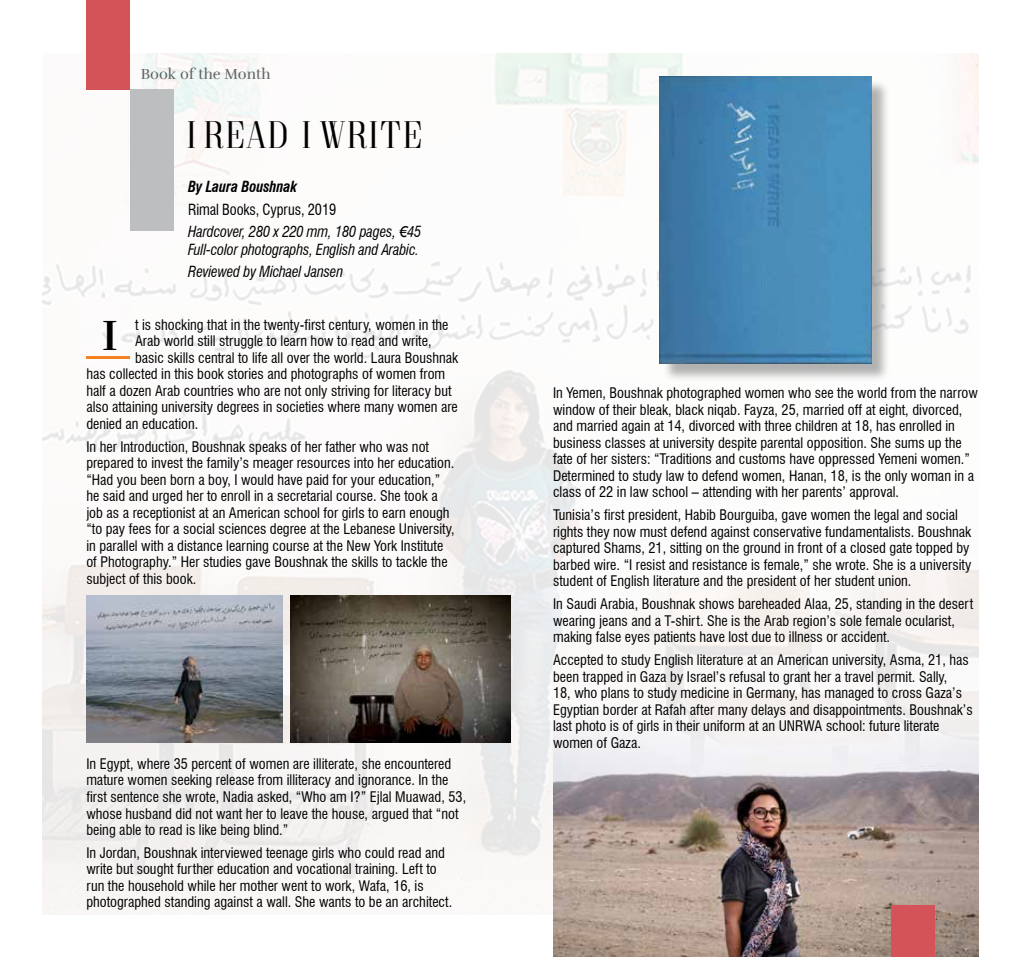
<style>
.page{position:relative;width:1021px;height:957px;background:#fff}
.page>*{position:absolute;margin:0;border:0;box-sizing:border-box;transform-origin:0 0}
.t1{font:700 43.5px "Rufina";color:#000;scale:.96 1}
.t2{font:39px "Goldoni";letter-spacing:-.025em;color:#000;scale:.96 1}
.t3{font:italic condensed 15px/22.2px "Swiss 721 BT";letter-spacing:-.01em;color:#000;scale:.96 1}
.t4{font:italic 700 condensed 15px "Swiss 721 BT";letter-spacing:-.01em;color:#000;scale:.96 1}
.t5{font:15px "Rufina";color:#636466}
.t6{font:condensed 14.25px/16.5px "Swiss 721 BT";color:#000}
.s1{font-style:normal}
.s2{font-family:"Arial";font-stretch:normal}
</style>
<div class="page">
<img style="left:43px;top:53px;width:935px;height:861px">
<img style="left:553px;top:704px;width:425px;height:253px">
<div style="left:86px;top:0;width:44px;height:89px;background:#d45359"></div>
<div style="left:130px;top:89px;width:44px;height:141px;background:#bcbec0"></div>
<hr style="left:86px;top:356px;width:44px;height:3px;background:#f58220">
<div style="left:890px;top:906px;width:44px;height:51px;background:#d45359"></div>
<div style="left:662px;top:79px;width:228px;height:303px;background:#000;opacity:.3"></div>
<img style="left:659px;top:77px;width:212px;height:286px">
<img style="left:86px;top:595px;width:196px;height:147px">
<img style="left:290px;top:595px;width:220px;height:147px">
<p class="t5" style="left:141px;top:65px;width:131px">Book of the Month</p>
<h2 class="t2" style="left:188px;top:113px;width:248px">I READ, I WRITE</h2>
<p class="t4" style="left:188px;top:178px;width:115px">By Laura Boushnak</p>
<p class="t3" style="left:188px;top:198px;width:244px"><span class="s1">Rimal Books, Cyprus, 2019<br></span>Hardcover, 280 x 220 mm, 180 pages, <span class="s2">€</span>45</p>
<p class="t3" style="left:188px;top:238px;width:242px">Full-color photographs, English and Arabic.<br>Reviewed by Michael Jansen</p>
<p class="t6" style="left:135px;top:316px;width:315px">t is shocking that in the twenty-first century, women in the</p>
<p class="t6" style="left:135px;top:333px;width:298px">Arab world still struggle to learn how to read and write,</p>
<p class="t6" style="left:135px;top:349px;width:325px">basic skills central to life all over the world. Laura Boushnak</p>
<p class="t6" style="left:86px;top:366px;width:360px">has collected in this book stories and photographs of women from</p>
<p class="t6" style="left:86px;top:382px;width:367px">half a dozen Arab countries who are not only striving for literacy but</p>
<p class="t6" style="left:86px;top:399px;width:373px">also attaining university degrees in societies where many women are</p>
<p class="t6" style="left:86px;top:415px;width:113px">denied an education.</p>
<p class="t6" style="left:86px;top:438px;width:370px">In her Introduction, Boushnak speaks of her father who was not prepared to invest the family’s meager resources into her education. “Had you been born a boy, I would have paid for your education,” he said and urged her to enroll in a secretarial course. She took a job as a receptionist at an American school for girls to earn enough “to pay fees for a social sciences degree at the Lebanese University, in parallel with a distance learning course at the New York Institute of Photography.” Her studies gave Boushnak the skills to tackle the subject of this book.</p>
<h1 class="t1" style="left:102px;top:309px;width:18px">I</h1>
<p class="t6" style="left:86px;top:755px;width:381px">In Egypt, where 35 percent of women are illiterate, she encountered mature women seeking release from illiteracy and ignorance. In the first sentence she wrote, Nadia asked, “Who am I?” Ejlal Muawad, 53, whose husband did not want her to leave the house, argued that “not being able to read is like being blind.”</p>
<p class="t6" style="left:86px;top:844px;width:367px">In Jordan, Boushnak interviewed teenage girls who could read and write but sought further education and vocational training. Left to run the household while her mother went to work, Wafa, 16, is photographed standing against a wall. She wants to be an architect.</p>
<p class="t6" style="left:553px;top:385px;width:426px">In Yemen, Boushnak photographed women who see the world from the narrow window of their bleak, black niqab. Fayza, 25, married off at eight, divorced, and married again at 14, divorced with three children at 18, has enrolled in business classes at university despite parental opposition. She sums up the fate of her sisters: “Traditions and customs have oppressed Yemeni women.” Determined to study law to defend women, Hanan, 18, is the only woman in a class of 22 in law school – attending with her parents’ approval.</p>
<p class="t6" style="left:553px;top:507px;width:420px">Tunisia’s first president, Habib Bourguiba, gave women the legal and social rights they now must defend against conservative fundamentalists. Boushnak captured Shams, 21, sitting on the ground in front of a closed gate topped by barbed wire. “I resist and resistance is female,” she wrote. She is a university student of English literature and the president of her student union.</p>
<p class="t6" style="left:553px;top:596px;width:421px">In Saudi Arabia, Boushnak shows bareheaded Alaa, 25, standing in the desert wearing jeans and a T-shirt. She is the Arab region’s sole female ocularist, making false eyes patients have lost due to illness or accident.</p>
<p class="t6" style="left:553px;top:651px;width:421px">Accepted to study English literature at an American university, Asma, 21, has been trapped in Gaza by Israel’s refusal to grant her a travel permit. Sally,<br>18, who plans to study medicine in Germany, has managed to cross Gaza’s Egyptian border at Rafah after many delays and disappointments. Boushnak’s last photo is of girls in their uniform at an UNRWA school: future literate women of Gaza.</p>
</div>
